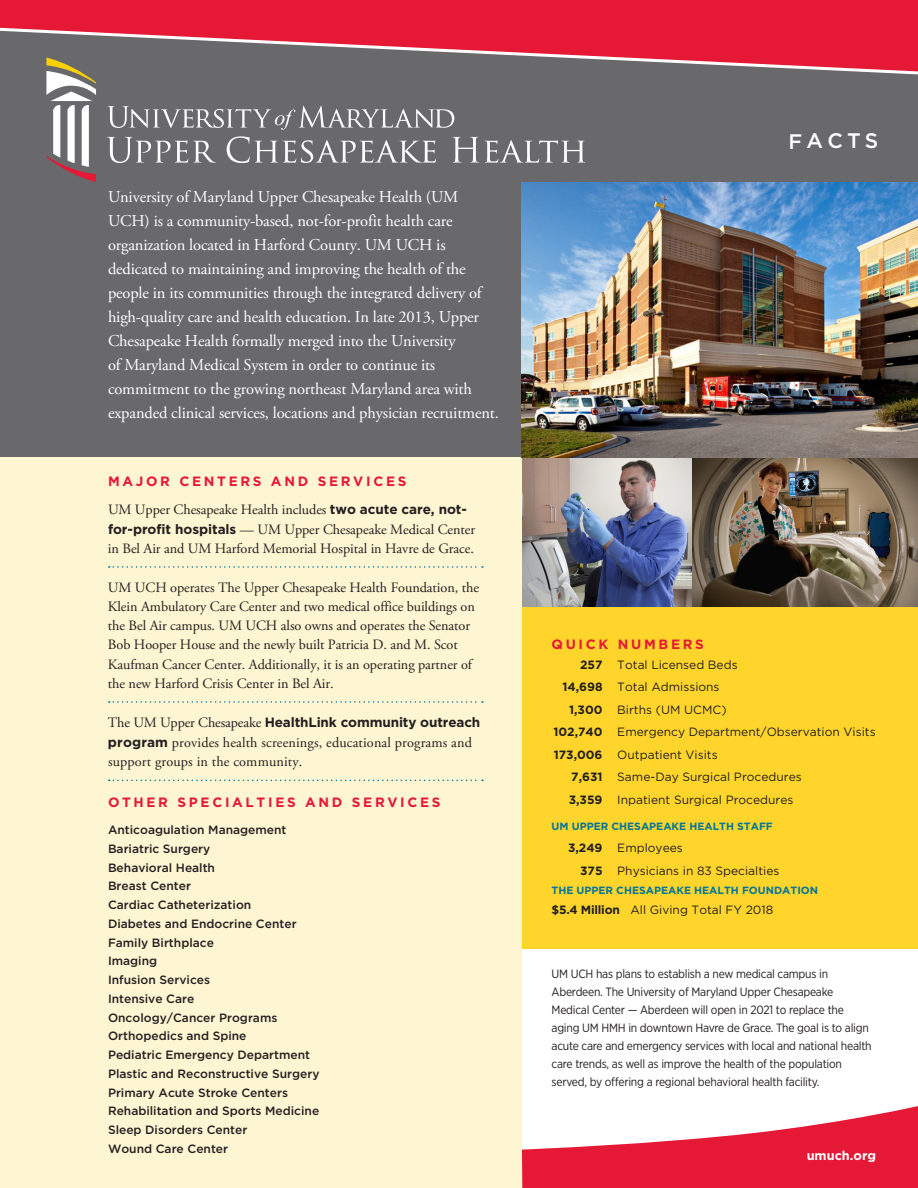
<style>
.page{position:relative;width:918px;height:1188px;background:#fff}
.page>*{position:absolute;margin:0;border:0;box-sizing:border-box;transform-origin:0 0}
.t1{font:500 21px "Gotham";letter-spacing:.2em;color:#fff}
.t2{font:16.5px/24px "Adobe Garamond Pro";letter-spacing:-.01em;color:#fff}
.t3{font:14.25px/19px "Adobe Garamond Pro";letter-spacing:-.005em;color:#231f20}
.t4{font:700 13.5px "Gotham";letter-spacing:.2em;color:#e51836}
.t5{font:700 13.5px "Gotham";letter-spacing:-.01em;color:#231f20}
.t6{font:700 12.75px "Gotham";color:#fff}
.t7{font:500 12px/18.8px "Gotham";color:#231f20}
.t8{font:12px/18px "Gotham Narrow";letter-spacing:-.02em;color:#231f20}
.t9{font:12px/22.5px "Gotham";color:#231f20}
.t10{font:700 10.5px "Gotham";color:#007598}
.s1{font-family:"Gotham";font-weight:700;font-size:13.5px}
.s2{font-family:"Adobe Garamond Pro";font-weight:400;font-size:14.25px}
.s3{font-weight:700}
</style>
<div class="page">
<div style="left:0;top:0;width:918px;height:167px;background:#e51836"></div>
<svg style="left:0;top:27px;width:918px;height:104px"></svg>
<div style="left:522px;top:607px;width:396px;height:341px;background:#ffd52c"></div>
<div style="left:0;top:131px;width:918px;height:326px;background:#69696c"></div>
<svg style="left:522px;top:1106px;width:396px;height:82px"></svg>
<img style="left:522px;top:457px;width:171px;height:150px">
<img style="left:693px;top:457px;width:225px;height:150px">
<div style="left:0;top:457px;width:522px;height:731px;background:#fef5d2"></div>
<svg style="left:109px;top:566px;width:374px;height:2px"></svg>
<svg style="left:109px;top:701px;width:374px;height:2px"></svg>
<svg style="left:109px;top:780px;width:374px;height:1px"></svg>
<svg style="left:107px;top:137px;width:109px;height:26px;background:#878789"></svg>
<svg style="left:227px;top:136px;width:209px;height:27px;background:#868688"></svg>
<svg style="left:452px;top:137px;width:27px;height:26px"></svg>
<svg style="left:485px;top:140px;width:100px;height:23px;background:#8b8b8d"></svg>
<svg style="left:46px;top:58px;width:50px;height:124px;background:#a09893"></svg>
<svg style="left:107px;top:106px;width:347px;height:24px;background:#838386"></svg>
<img style="left:522px;top:182px;width:396px;height:275px">
<p class="t2" style="left:108px;top:185px;width:392px">University of Maryland Upper Chesapeake Health (UM UCH) is a community-based, not-for-profit health care organization located in Harford County. UM UCH is dedicated to maintaining and improving the health of the people in its communities through the integrated delivery of high-quality care and health education. In late 2013, Upper Chesapeake Health formally merged into the University<br>of Maryland Medical System in order to continue its commitment to the growing northeast Maryland area with expanded clinical services, locations and physician recruitment.</p>
<p class="t4" style="left:108px;top:472px;width:300px">MAJOR CENTERS AND SERVICES</p>
<p class="t3" style="left:108px;top:500px;width:369px">UM Upper Chesapeake Health includes <span class="s1">two acute care, not&shy;for-profit hospitals</span> — UM Upper Chesapeake Medical Center in Bel Air and UM Harford Memorial Hospital in Havre de Grace.</p>
<p class="t3" style="left:108px;top:579px;width:373px">UM UCH operates The Upper Chesapeake Health Foundation, the Klein Ambulatory Care Center and two medical office buildings on the Bel Air campus. UM UCH also owns and operates the Senator Bob Hooper House and the newly built Patricia D. and M. Scot Kaufman Cancer Center. Additionally, it is an operating partner of the new Harford Crisis Center in Bel Air.</p>
<p class="t5" style="left:108px;top:714px;width:374px"><span class="s2">The UM Upper Chesapeake</span> HealthLink community outreach</p>
<p class="t3" style="left:108px;top:733px;width:366px"><span class="s1">program</span> provides health screenings, educational programs and support groups in the community.</p>
<p class="t4" style="left:108px;top:793px;width:334px">OTHER SPECIALTIES AND SERVICES</p>
<p class="t7" style="left:108px;top:820px;width:213px">Anticoagulation Management<br>Bariatric Surgery<br>Behavioral Health<br>Breast Center<br>Cardiac Catheterization<br>Diabetes and Endocrine Center<br>Family Birthplace<br>Imaging<br>Infusion Services<br>Intensive Care<br>Oncology/Cancer Programs<br>Orthopedics and Spine<br>Pediatric Emergency Department<br>Plastic and Reconstructive Surgery<br>Primary Acute Stroke Centers<br>Rehabilitation and Sports Medicine<br>Sleep Disorders Center<br>Wound Care Center</p>
<h1 class="t1" style="left:789px;top:127px;width:91px">FACTS</h1>
<p class="t4" style="left:552px;top:635px;width:154px">QUICK NUMBERS</p>
<p class="t9" style="left:580px;top:653px;width:159px"><span class="s3">257</span> Total Licensed Beds</p>
<p class="t9" style="left:562px;top:675px;width:159px"><span class="s3">14,698</span> Total Admissions</p>
<p class="t9" style="left:569px;top:698px;width:159px"><span class="s3">1,300</span> Births (UM UCMC)</p>
<p class="t9" style="left:553px;top:720px;width:324px"><span class="s3">102,740</span> Emergency Department/Observation Visits</p>
<p class="t9" style="left:554px;top:743px;width:165px"><span class="s3">173,006</span> Outpatient Visits</p>
<p class="t9" style="left:571px;top:765px;width:232px"><span class="s3">7,631</span> Same-Day Surgical Procedures</p>
<p class="t9" style="left:569px;top:788px;width:226px"><span class="s3">3,359</span> Inpatient Surgical Procedures</p>
<p class="t10" style="left:552px;top:819px;width:223px">UM UPPER CHESAPEAKE HEALTH STAFF</p>
<p class="t9" style="left:580px;top:837px;width:201px;text-indent:-12px"><span class="s3">3,249</span> Employees<br><span class="s3">375</span> Physicians in 83 Specialties</p>
<p class="t10" style="left:552px;top:884px;width:268px">THE UPPER CHESAPEAKE HEALTH FOUNDATION</p>
<p class="t9" style="left:552px;top:898px;width:223px"><span class="s3">$5.4 Million</span> All Giving Total FY 2018</p>
<p class="t8" style="left:552px;top:965px;width:322px">UM UCH has plans to establish a new medical campus in Aberdeen. The University of Maryland Upper Chesapeake Medical Center — Aberdeen will open in 2021 to replace the aging UM HMH in downtown Havre de Grace. The goal is to align acute care and emergency services with local and national health care trends, as well as improve the health of the population served, by offering a regional behavioral health facility.</p>
<p class="t6" style="left:807px;top:1147px;width:71px">umuch.org</p>
</div>
